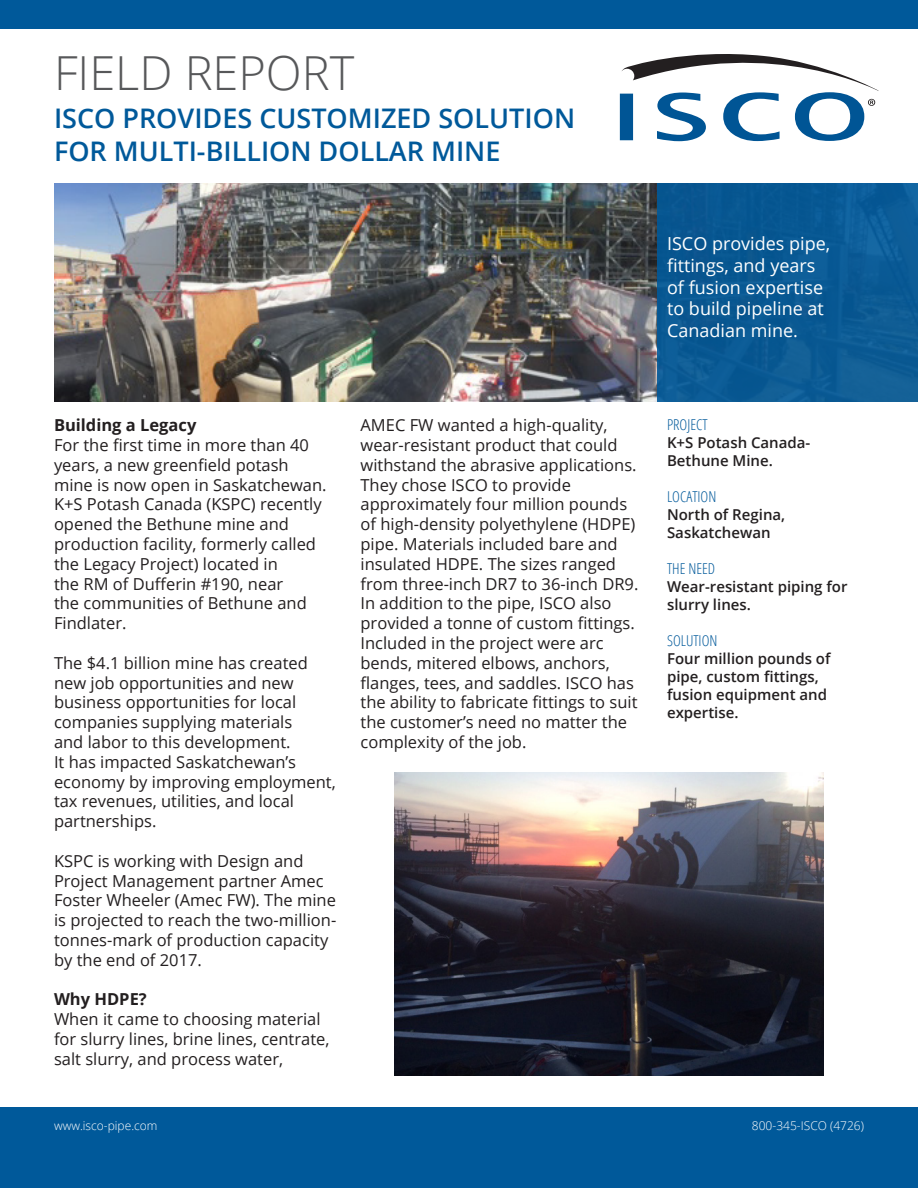
<style>
.page{position:relative;width:918px;height:1188px;background:#fff}
.page>*{position:absolute;margin:0;border:0;box-sizing:border-box;transform-origin:0 0}
.t1{font:300 46.95px "Open Sans";color:#57585a}
.t2{font:600 27px/32.4px "Open Sans";color:#00599a}
.t3{font:18px/21.6px "Open Sans";color:#fff}
.t4{font:16.5px/19.8px "Open Sans";color:#231f20}
.t5{font:700 16.5px "Open Sans";color:#231f20}
.t6{font:600 15px/18px "Open Sans";color:#231f20}
.t7{font:300 condensed 15px "Open Sans";color:#00599a}
.t8{font:300 12px "Open Sans";color:#fff}
</style>
<div class="page">
<div style="left:0;top:0;width:918px;height:29px;background:#00599a"></div>
<div style="left:0;top:1107px;width:918px;height:81px;background:#00599a"></div>
<img style="left:54px;top:184px;width:604px;height:218px">
<div style="left:658px;top:184px;width:260px;height:218px;background:#0a5993"></div>
<div style="left:620px;top:94px;width:13px;height:46px;background:#005595"></div>
<svg style="left:621px;top:54px;width:258px;height:87px"></svg>
<img style="left:395px;top:772px;width:429px;height:304px">
<p class="t1" style="left:54px;top:41px;width:302px">FIELD REPORT</p>
<p class="t2" style="left:54px;top:102px;width:523px">ISCO PROVIDES CUSTOMIZED SOLUTION<br>FOR MULTI-BILLION DOLLAR MINE</p>
<p class="t3" style="left:667px;top:233px;width:165px">ISCO provides pipe, fittings, and years of fusion expertise to build pipeline at<br>Canadian mine.</p>
<p class="t5" style="left:54px;top:413px;width:144px">Building a Legacy</p>
<p class="t4" style="left:54px;top:435px;width:274px">For the first time in more than 40 years, a new greenfield potash mine is now open in Saskatchewan.<br>K+S Potash Canada (KSPC) recently opened the Bethune mine and production facility, formerly called the Legacy Project) located in<br>the RM of Dufferin #190, near<br>the communities of Bethune and<br>Findlater.</p>
<p class="t4" style="left:54px;top:652px;width:283px">The $4.1 billion mine has created new job opportunities and new business opportunities for local companies supplying materials<br>and labor to this development.<br>It has impacted Saskatchewan’s economy by improving employment, tax revenues, utilities, and local partnerships.</p>
<p class="t4" style="left:54px;top:850px;width:284px">KSPC is working with Design and<br>Project Management partner Amec<br>Foster Wheeler (Amec FW). The mine is projected to reach the two-million&shy;tonnes-mark of production capacity by the end of 2017.</p>
<p class="t5" style="left:54px;top:988px;width:94px">Why HDPE?</p>
<p class="t4" style="left:54px;top:1009px;width:277px">When it came to choosing material for slurry lines, brine lines, centrate, salt slurry, and process water,</p>
<p class="t4" style="left:361px;top:415px;width:279px">AMEC FW wanted a high-quality, wear-resistant product that could withstand the abrasive applications.<br>They chose ISCO to provide approximately four million pounds of high-density polyethylene (HDPE) pipe. Materials included bare and insulated HDPE. The sizes ranged from three-inch DR7 to 36-inch DR9.<br>In addition to the pipe, ISCO also provided a tonne of custom fittings.<br>Included in the project were arc bends, mitered elbows, anchors, flanges, tees, and saddles. ISCO has the ability to fabricate fittings to suit the customer’s need no matter the complexity of the job.</p>
<p class="t7" style="left:667px;top:414px;width:42px">PROJECT</p>
<p class="t6" style="left:667px;top:433px;width:145px">K+S Potash Canada-<br>Bethune Mine.</p>
<p class="t7" style="left:667px;top:486px;width:51px">LOCATION</p>
<p class="t6" style="left:667px;top:505px;width:120px">North of Regina,<br>Saskatchewan</p>
<p class="t7" style="left:667px;top:558px;width:50px">THE NEED</p>
<p class="t6" style="left:667px;top:577px;width:182px">Wear-resistant piping for slurry lines.</p>
<p class="t7" style="left:667px;top:630px;width:52px">SOLUTION</p>
<p class="t6" style="left:667px;top:649px;width:165px">Four million pounds of pipe, custom fittings, fusion equipment and expertise.</p>
<p class="t8" style="left:54px;top:1117px;width:105px">www.isco-pipe.com</p>
<p class="t8" style="left:752px;top:1117px;width:114px">800-345-ISCO (4726)</p>
</div>
